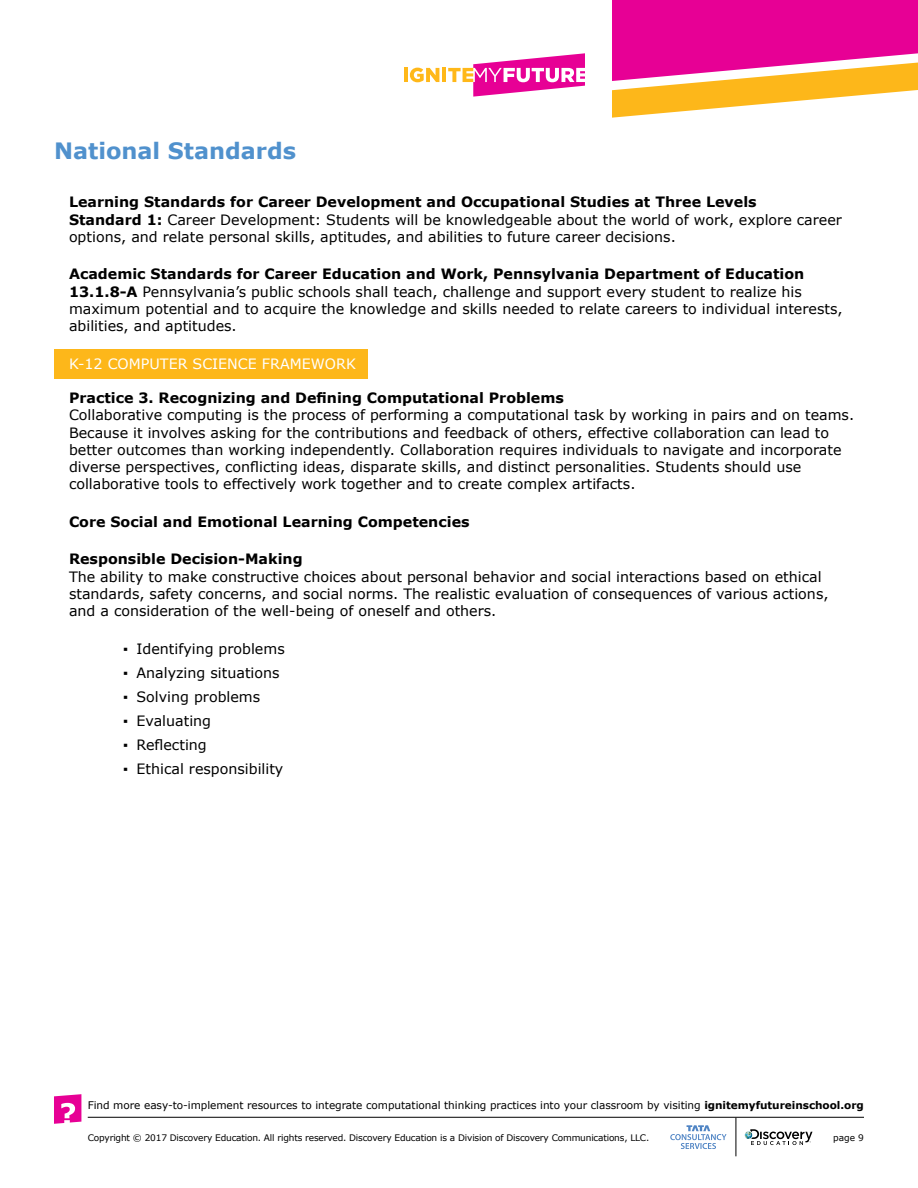
<style>
.page{position:relative;width:918px;height:1188px;background:#fff}
.page>*{position:absolute;margin:0;border:0;box-sizing:border-box;transform-origin:0 0}
.t1{font:700 22.5px "Verdana";color:#5091cd}
.t2{font:14.25px/17.2px "Verdana";color:#000}
.t3{font:700 14.25px "Verdana";color:#000}
.t4{font:14.25px "Verdana";color:#fff}
.t5{font:10.5px "Verdana";letter-spacing:-.005em;color:#000}
.t6{font:9px "Verdana";letter-spacing:-.02em;color:#000}
.s1{font-weight:700}
</style>
<div class="page">
<svg style="left:612px;top:0;width:306px;height:118px"></svg>
<svg style="left:670px;top:1125px;width:57px;height:24px"></svg>
<svg style="left:745px;top:1129px;width:68px;height:16px"></svg>
<hr style="left:736px;top:1118px;width:1px;height:38px;background:#000">
<hr style="left:88px;top:1117px;width:776px;height:1px;background:#000">
<svg style="left:54px;top:1094px;width:27px;height:30px"></svg>
<hr style="left:404px;top:68px;width:4px;height:14px;background:#ffb819">
<svg style="left:410px;top:68px;width:29px;height:14px"></svg>
<hr style="left:442px;top:68px;width:4px;height:14px;background:#ffb819">
<svg style="left:448px;top:54px;width:137px;height:43px"></svg>
<div style="left:54px;top:350px;width:313px;height:29px;background:#fdb71a"></div>
<h1 class="t1" style="left:54px;top:136px;width:244px">National Standards</h1>
<p class="t2" style="left:69px;top:194px;width:775px"><span class="s1">Learning Standards for Career Development and Occupational Studies at Three Levels<br>Standard 1:</span> Career Development: Students will be knowledgeable about the world of work, explore career options, and relate personal skills, aptitudes, and abilities to future career decisions.</p>
<p class="t2" style="left:69px;top:266px;width:775px"><span class="s1">Academic Standards for Career Education and Work, Pennsylvania Department of Education 13.1.8-A</span> Pennsylvania’s public schools shall teach, challenge and support every student to realize his maximum potential and to acquire the knowledge and skills needed to relate careers to individual interests, abilities, and aptitudes.</p>
<p class="t4" style="left:69px;top:354px;width:288px">K-12 COMPUTER SCIENCE FRAMEWORK</p>
<p class="t3" style="left:69px;top:389px;width:496px">Practice 3. Recognizing and Defining Computational Problems</p>
<p class="t2" style="left:69px;top:407px;width:787px">Collaborative computing is the process of performing a computational task by working in pairs and on teams.<br>Because it involves asking for the contributions and feedback of others, effective collaboration can lead to better outcomes than working independently. Collaboration requires individuals to navigate and incorporate diverse perspectives, conflicting ideas, disparate skills, and distinct personalities. Students should use collaborative tools to effectively work together and to create complex artifacts.</p>
<p class="t3" style="left:69px;top:513px;width:402px">Core Social and Emotional Learning Competencies</p>
<p class="t3" style="left:69px;top:550px;width:235px">Responsible Decision-Making</p>
<p class="t2" style="left:69px;top:568px;width:761px">The ability to make constructive choices about personal behavior and social interactions based on ethical standards, safety concerns, and social norms. The realistic evaluation of consequences of various actions, and a consideration of the well-being of oneself and others.</p>
<p class="t2" style="left:123px;top:640px;width:163px">▪ Identifying problems</p>
<p class="t2" style="left:123px;top:664px;width:158px">▪ Analyzing situations</p>
<p class="t2" style="left:123px;top:688px;width:139px">▪ Solving problems</p>
<p class="t2" style="left:123px;top:712px;width:90px">▪ Evaluating</p>
<p class="t2" style="left:123px;top:736px;width:85px">▪ Reflecting</p>
<p class="t2" style="left:123px;top:760px;width:162px">▪ Ethical responsibility</p>
<p class="t5" style="left:88px;top:1099px;width:778px">Find more easy-to-implement resources to integrate computational thinking practices into your classroom by visiting <span class="s1">ignitemyfutureinschool.org</span></p>
<p class="t6" style="left:88px;top:1132px;width:563px">Copyright © 2017 Discovery Education. All rights reserved. Discovery Education is a Division of Discovery Communications, LLC.</p>
<p class="t6" style="left:833px;top:1132px;width:32px">page 9</p>
</div>
